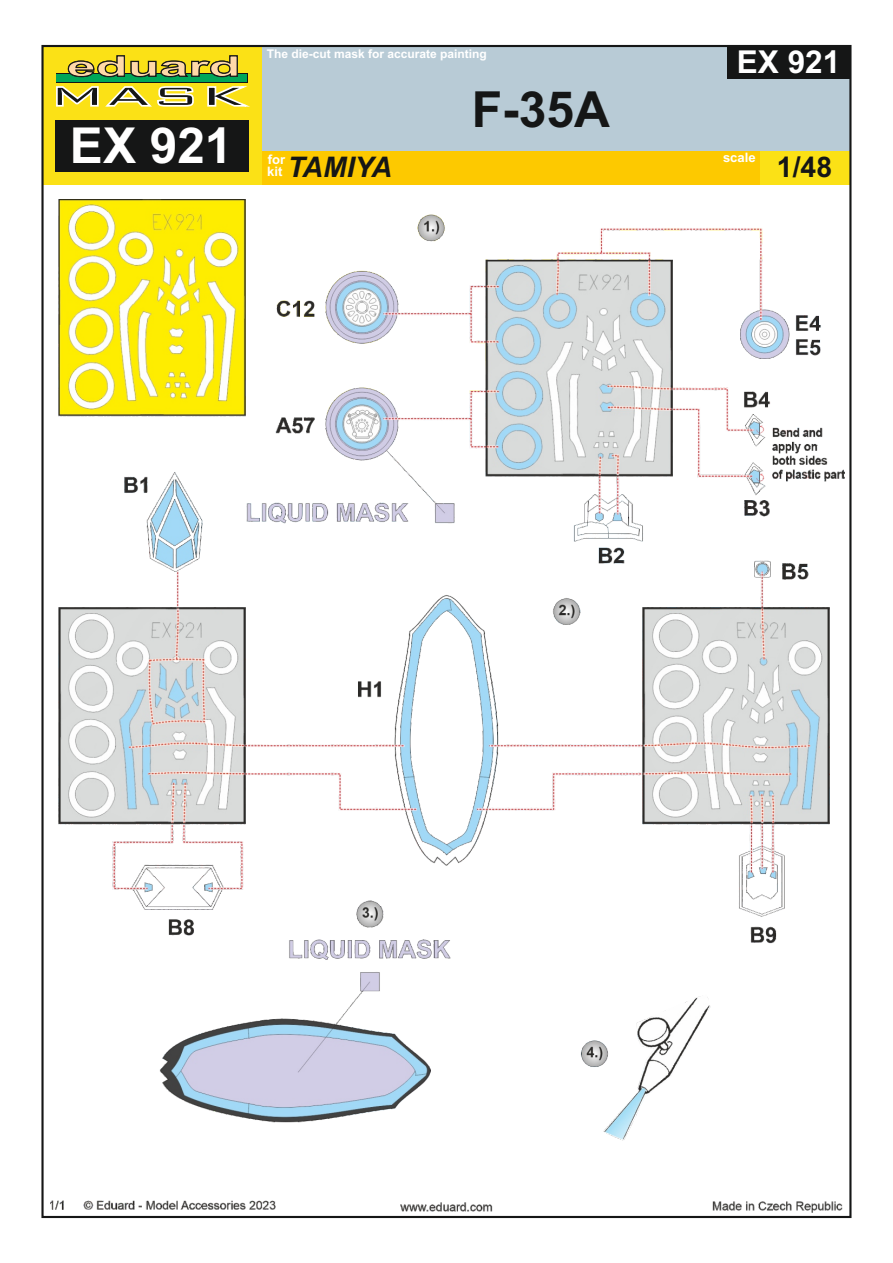
<style>
.page{position:relative;width:893px;height:1263px;background:#fff}
.page>*{position:absolute;margin:0;border:0;box-sizing:border-box;transform-origin:0 0}
.t1{font:700 49.8px "Arial";color:#151616}
.t2{font:700 49.5px "Arial";color:#fff}
.t3{font:700 31.5px "Arial";color:#fff}
.t4{font:italic 700 28.35px "Arial";color:#151616}
.t5{font:700 28.35px "Arial";color:#151616}
.t6{font:700 13.05px/12.3px "Arial";color:#fff}
.t7{font:700 12px "Arial";color:#fff}
</style>
<div class="page">
<img style="left:51px;top:200px;width:793px;height:1013px">
<div style="left:262px;top:46px;width:588px;height:105px;background:#b8cbd6"></div>
<div style="left:43px;top:46px;width:219px;height:139px;background:#fbe116"></div>
<div style="left:262px;top:151px;width:497px;height:34px;background:#fdc900"></div>
<div style="left:759px;top:151px;width:91px;height:34px;background:#fbe116"></div>
<div style="left:55px;top:120px;width:193px;height:51px;background:#151616"></div>
<svg style="left:56px;top:86px;width:194px;height:21px"></svg>
<svg style="left:56px;top:73px;width:192px;height:9px"></svg>
<div style="left:57px;top:74px;width:190px;height:7px;background:#00a759"></div>
<svg style="left:68px;top:55px;width:170px;height:22px"></svg>
<div style="left:727px;top:46px;width:123px;height:33px;background:#151616"></div>
<h2 class="t2" style="left:70px;top:127px;width:164px">EX 921</h2>
<p class="t7" style="left:267px;top:49px;width:222px">The die-cut mask for accurate painting</p>
<h1 class="t1" style="left:472px;top:91px;width:140px">F-35A</h1>
<h3 class="t3" style="left:737px;top:50px;width:105px">EX 921</h3>
<p class="t6" style="left:723px;top:153px;width:34px">scale</p>
<p class="t6" style="left:267px;top:154px;width:19px">for kit</p>
<h3 class="t5" style="left:777px;top:157px;width:57px">1/48</h3>
<h3 class="t4" style="left:287px;top:157px;width:106px">TAMIYA</h3>
</div>
